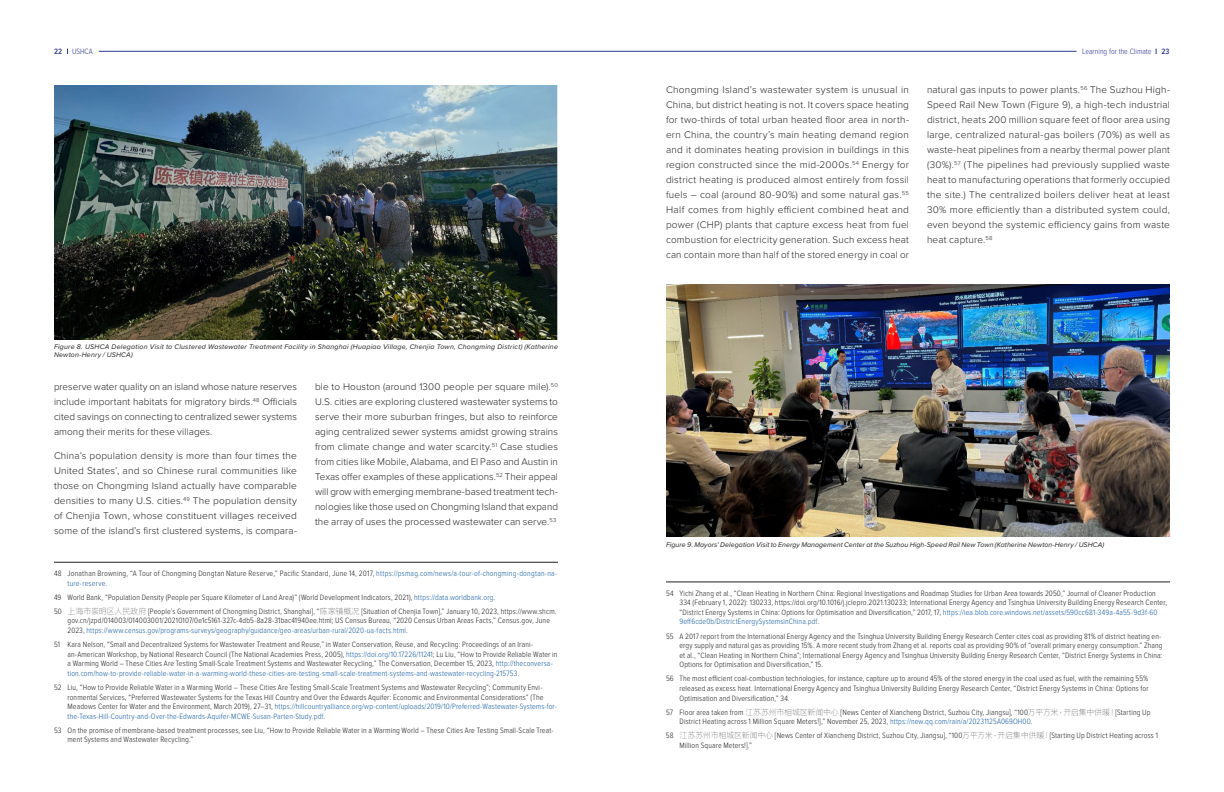
<style>
.page{position:relative;width:1224px;height:792px;background:#fff}
.page>*{position:absolute;margin:0;border:0;box-sizing:border-box;transform-origin:0 0}
.Body_Text_JUSTIFIED{font:300 10px/15px "Proxima Nova";letter-spacing:.01em;color:#231f20;text-align:justify}
.Footnote_text{font:300 8px/9.6px "Proxima Nova Cond";letter-spacing:.015em;color:#231f20}
.Footnote_RULE_ABOVE{font:300 8px/9.6px "Proxima Nova Cond";letter-spacing:.015em;color:#231f20}
.t1{font:300 8px "Proxima Nova Cond";color:#2c3691}
.CAPTIONS{font:italic 7px/8px "Proxima Nova";letter-spacing:.025em;color:#231f20}
.CAPTIONS-2{font:italic 7px "Proxima Nova";letter-spacing:.005em;color:#231f20}
.s1{font-weight:600}
.s2{color:#175d9e}
.s3{font-family:"Ping Fang HK";font-weight:200}
</style>
<div class="page">
<hr style="left:99px;top:51px;width:977px;height:1px;background:#2c3691">
<hr style="left:54px;top:562px;width:504px;height:1px;background:#231f20">
<hr style="left:666px;top:582px;width:504px;height:1px;background:#231f20">
<img style="left:666px;top:285px;width:503px;height:252px">
<img style="left:54px;top:86px;width:504px;height:253px">
<p class="t1" style="left:54px;top:45px;width:40px"><span class="s1">22</span> USHCA</p>
<p class="t1" style="left:1082px;top:45px;width:89px">Learning for the Climate <span class="s1">23</span></p>
<p class="CAPTIONS" style="left:54px;top:343px;width:506px">Figure 8. USHCA Delegation Visit to Clustered Wastewater Treatment Facility in Shanghai (Huapiao Village, Chenjia Town, Chongming District) (Katherine<br>Newton-Henry / USHCA)</p>
<p class="Body_Text_JUSTIFIED" style="left:315px;top:379px;width:245px">ble to Houston (around 1300 people per square mile).<sup>50<br></sup>U.S. cities are exploring clustered wastewater systems to serve their more suburban fringes, but also to reinforce aging centralized sewer systems amidst growing strains from climate change and water scarcity.<sup>51</sup> Case studies from cities like Mobile, Alabama, and El Paso and Austin in Texas offer examples of these applications.<sup>52</sup> Their appeal will grow with emerging membrane-based treatment tech&shy;nologies like those used on Chongming Island that expand the array of uses the processed wastewater can serve.<sup>53</sup></p>
<p class="Body_Text_JUSTIFIED" style="left:54px;top:379px;width:245px">preserve water quality on an island whose nature reserves include important habitats for migratory birds.<sup>48</sup> Officials cited savings on connecting to centralized sewer systems among their merits for these villages.</p>
<p class="Body_Text_JUSTIFIED" style="left:54px;top:448px;width:245px">China’s population density is more than four times the United States’, and so Chinese rural communities like those on Chongming Island actually have comparable densities to many U.S. cities.<sup>49</sup> The population density of Chenjia Town, whose constituent villages received some of the island’s first clustered systems, is compara-</p>
<p class="Footnote_RULE_ABOVE" style="left:68px;top:568px;width:491px;text-indent:-14px">48 Jonathan Browning, “A Tour of Chongming Dongtan Nature Reserve,” Pacific Standard, June 14, 2017, <span class="s2">https://psmag.com/news/a-tour-of-chongming-dongtan-na&shy;ture-reserve</span>.</p>
<p class="Footnote_text" style="left:54px;top:592px;width:443px">49 World Bank, “Population Density (People per Square Kilometer of Land Area)” (World Development Indicators, 2021), <span class="s2">https://data.worldbank.org</span>.</p>
<p class="Footnote_text" style="left:68px;top:606px;width:491px;text-indent:-14px">50 <span class="s3">上海市崇明区人民政府</span> [People’s Government of Chongming District, Shanghai], “<span class="s3">陈家镇概况</span> [Situation of Chenjia Town],” January 10, 2023, https://www.shcm. gov.cn/jzpd/014003/014003001/20210107/0e1c5161-327c-4db5-8a28-31bac41940ee.html; US Census Bureau, “2020 Census Urban Areas Facts,” Census.gov, June<br>2023, <span class="s2">https://www.census.gov/programs-surveys/geography/guidance/geo-areas/urban-rural/2020-ua-facts.html</span>.</p>
<p class="Footnote_text" style="left:68px;top:639px;width:491px;text-indent:-13px">51 Kara Nelson, “Small and Decentralized Systems for Wastewater Treatment and Reuse,” in Water Conservation, Reuse, and Recycling: Proceedings of an Irani&shy;an-American Workshop, by National Research Council (The National Academies Press, 2005), <span class="s2">https://doi.org/10.17226/11241</span>; Lu Liu, “How to Provide Reliable Water in a Warming World – These Cities Are Testing Small-Scale Treatment Systems and Wastewater Recycling,” The Conversation, December 15, 2023, <span class="s2">http://theconversa&shy;tion.com/how-to-provide-reliable-water-in-a-warming-world-these-cities-are-testing-small-scale-treatment-systems-and-wastewater-recycling-215753</span>.</p>
<p class="Footnote_text" style="left:68px;top:682px;width:491px;text-indent:-13px">52 Liu, “How to Provide Reliable Water in a Warming World – These Cities Are Testing Small-Scale Treatment Systems and Wastewater Recycling”; Community Envi&shy;ronmental Services, “Preferred Wastewater Systems for the Texas Hill Country and Over the Edwards Aquifer: Economic and Environmental Considerations” (The Meadows Center for Water and the Environment, March 2019), 27–31, <span class="s2">https://hillcountryalliance.org/wp-content/uploads/2019/10/Preferred-Wastewater-Systems-for&shy;the-Texas-Hill-Country-and-Over-the-Edwards-Aquifer-MCWE-Susan-Parten-Study.pdf</span>.</p>
<p class="Footnote_text" style="left:67px;top:725px;width:488px;text-indent:-13px">53 On the promise of membrane-based treatment processes, see Liu, “How to Provide Reliable Water in a Warming World – These Cities Are Testing Small-Scale Treat&shy;ment Systems and Wastewater Recycling.”</p>
<p class="Body_Text_JUSTIFIED" style="left:666px;top:82px;width:245px">Chongming Island’s wastewater system is unusual in China, but district heating is not. It covers space heating for two-thirds of total urban heated floor area in north&shy;ern China, the country’s main heating demand region and it dominates heating provision in buildings in this region constructed since the mid-2000s.<sup>54</sup> Energy for district heating is produced almost entirely from fossil fuels – coal (around 80-90%) and some natural gas.<sup>55<br></sup>Half comes from highly efficient combined heat and power (CHP) plants that capture excess heat from fuel combustion for electricity generation. Such excess heat can contain more than half of the stored energy in coal or</p>
<p class="Body_Text_JUSTIFIED" style="left:927px;top:82px;width:245px">natural gas inputs to power plants.<sup>56</sup> The Suzhou High-Speed Rail New Town (Figure 9), a high-tech industrial district, heats 200 million square feet of floor area using large, centralized natural-gas boilers (70%) as well as waste-heat pipelines from a nearby thermal power plant (30%).<sup>57</sup> (The pipelines had previously supplied waste heat to manufacturing operations that formerly occupied the site.) The centralized boilers deliver heat at least 30% more efficiently than a distributed system could, even beyond the systemic efficiency gains from waste heat capture.<sup>58</sup></p>
<p class="CAPTIONS-2" style="left:666px;top:540px;width:440px">Figure 9. Mayors’ Delegation Visit to Energy Management Center at the Suzhou High-Speed Rail New Town (Katherine Newton-Henry / USHCA)</p>
<p class="Footnote_RULE_ABOVE" style="left:680px;top:588px;width:489px;text-indent:-14px">54 Yichi Zhang et al., “Clean Heating in Northern China: Regional Investigations and Roadmap Studies for Urban Area towards 2050,” Journal of Cleaner Production 334 (February 1, 2022): 130233, https://doi.org/10.1016/j.jclepro.2021.130233; International Energy Agency and Tsinghua University Building Energy Research Center, “District Energy Systems in China: Options for Optimisation and Diversification,” 2017, 17, <span class="s2">https://iea.blob.core.windows.net/assets/590cc681-349a-4a55-9d3f-60<br>9eff6cde0b/DistrictEnergySystemsinChina.pdf</span>.</p>
<p class="Footnote_text" style="left:680px;top:631px;width:485px;text-indent:-13px">55 A 2017 report from the International Energy Agency and the Tsinghua University Building Energy Research Center cites coal as providing 81% of district heating en&shy;ergy supply and natural gas as providing 15%. A more recent study from Zhang et al. reports coal as providing 90% of “overall primary energy consumption.” Zhang et al., “Clean Heating in Northern China”; International Energy Agency and Tsinghua University Building Energy Research Center, “District Energy Systems in China:<br>Options for Optimisation and Diversification,” 15.</p>
<p class="Footnote_text" style="left:680px;top:674px;width:471px;text-align:justify;text-indent:-13px">56 The most efficient coal-combustion technologies, for instance, capture up to around 45% of the stored energy in the coal used as fuel, with the remaining 55% released as excess heat. International Energy Agency and Tsinghua University Building Energy Research Center, “District Energy Systems in China: Options for Optimisation and Diversification,” 34.</p>
<p class="Footnote_text" style="left:680px;top:707px;width:473px;text-indent:-13px">57 Floor area taken from <span class="s3">江苏苏州市相城区新闻中心</span> [News Center of Xiancheng District, Suzhou City, Jiangsu], “100<span class="s3">万平方米，开启集中供暖！</span>[Starting Up<br>District Heating across 1 Million Square Meters!],” November 25, 2023, <span class="s2">https://new.qq.com/rain/a/20231125A069OH00</span>.</p>
<p class="Footnote_text" style="left:680px;top:731px;width:480px;text-indent:-14px">58 <span class="s3">江苏苏州市相城区新闻中心</span> [News Center of Xiancheng District, Suzhou City, Jiangsu], “100<span class="s3">万平方米，开启集中供暖！</span>[Starting Up District Heating across 1<br>Million Square Meters!].”</p>
</div>
